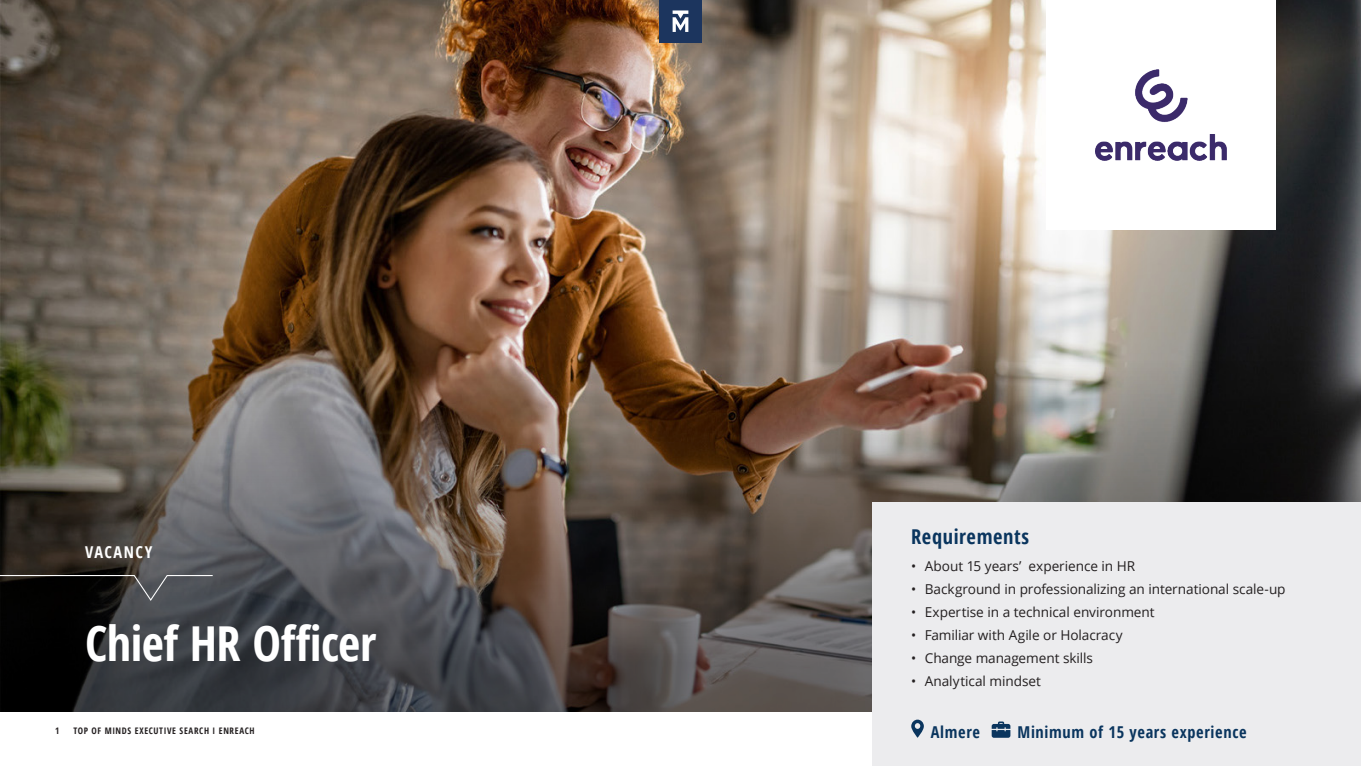
<style>
.page{position:relative;width:1361px;height:766px;background:#fff}
.page>*{position:absolute;margin:0;border:0;box-sizing:border-box;transform-origin:0 0}
.Page_header_kopie{font:700 condensed 48.15px "Open Sans";letter-spacing:-.01em;color:#fff}
.t1{font:700 condensed 20.4px "Open Sans";letter-spacing:.03em;color:#0a355e}
.t2{font:700 condensed 16.35px "Open Sans";letter-spacing:.04em;color:#0a355e}
.t3{font:700 condensed 16.27px "Open Sans";letter-spacing:.09em;color:#fff}
.t4{font:13.65px "Open Sans";letter-spacing:-.005em;color:#231f20}
.t5{font:700 condensed 9px "Open Sans";letter-spacing:.07em;color:#231f20}
</style>
<div class="page">
<img style="left:0;top:0;width:1361px;height:332px">
<img style="left:0;top:332px;width:1361px;height:379px">
<svg style="left:0;top:574px;width:214px;height:27px"></svg>
<div style="left:872px;top:502px;width:489px;height:263px;background:#ececee"></div>
<svg style="left:911px;top:719px;width:13px;height:18px"></svg>
<svg style="left:991px;top:721px;width:19px;height:16px"></svg>
<div style="left:1046px;top:0;width:230px;height:229px;background:#fff"></div>
<img style="left:1096px;top:69px;width:130px;height:91px">
<div style="left:659px;top:0;width:43px;height:43px;background:#1c355e"></div>
<svg style="left:672px;top:10px;width:16px;height:22px"></svg>
<p class="t3" style="left:85px;top:540px;width:69px">VACANCY</p>
<p class="Page_header_kopie" style="left:85px;top:610px;width:292px">Chief HR Officer</p>
<p class="t1" style="left:911px;top:522px;width:119px">Requirements</p>
<p class="t4" style="left:911px;top:556px;width:225px">• About 15 years’ experience in HR</p>
<p class="t4" style="left:911px;top:579px;width:376px">• Background in professionalizing an international scale-up</p>
<p class="t4" style="left:911px;top:602px;width:245px">• Expertise in a technical environment</p>
<p class="t4" style="left:911px;top:625px;width:213px">• Familiar with Agile or Holacracy</p>
<p class="t4" style="left:911px;top:648px;width:183px">• Change management skills</p>
<p class="t4" style="left:911px;top:672px;width:131px">• Analytical mindset</p>
<p class="t5" style="left:55px;top:724px;width:6px">1</p>
<p class="t5" style="left:73px;top:724px;width:183px">TOP OF MINDS EXECUTIVE SEARCH I ENREACH</p>
<p class="t2" style="left:931px;top:720px;width:51px">Almere</p>
<p class="t2" style="left:1017px;top:720px;width:230px">Minimum of 15 years experience</p>
</div>
